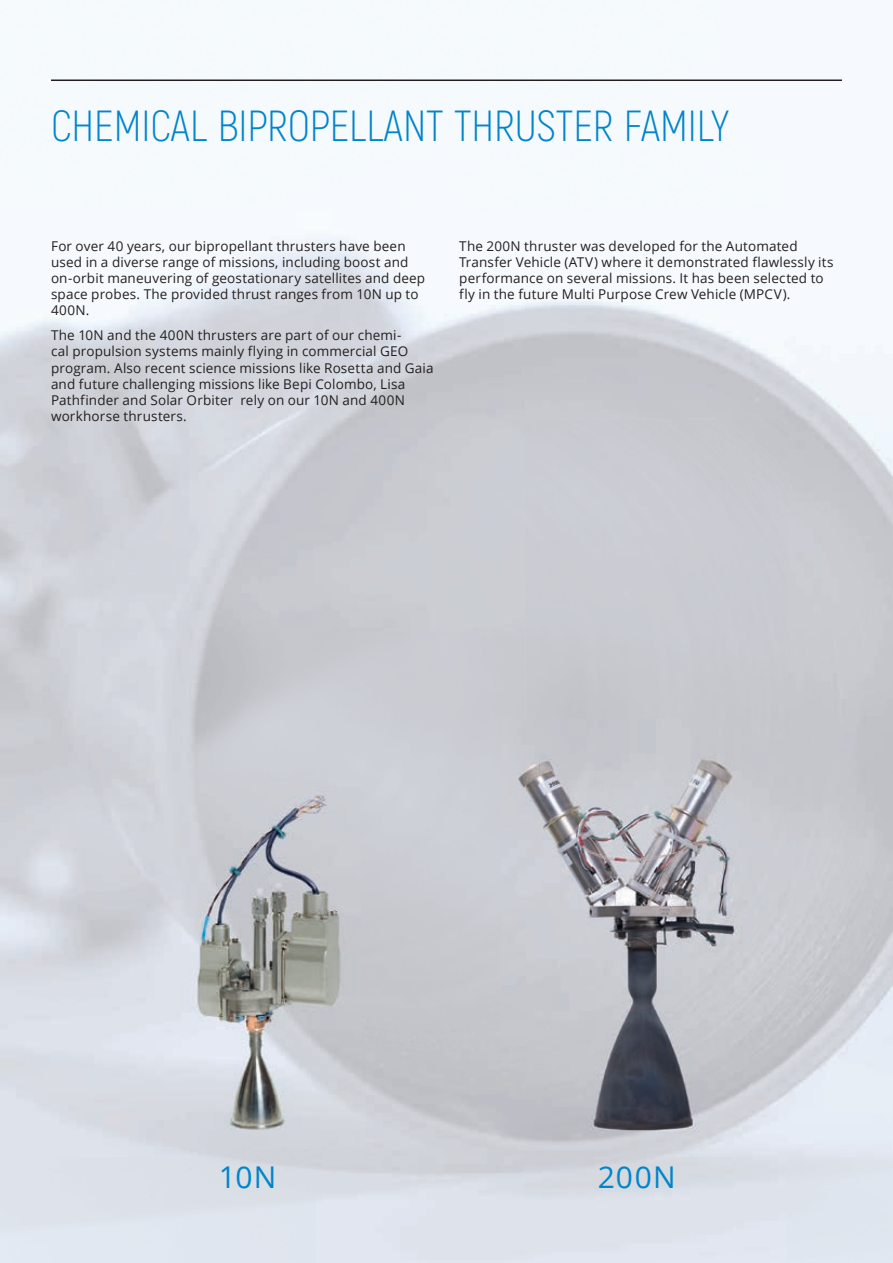
<style>
.page{position:relative;width:893px;height:1263px;background:#fff}
.page>*{position:absolute;margin:0;border:0;box-sizing:border-box;transform-origin:0 0}
.t1{font:300 43.5px "Akrobat";color:#0084ca}
.t2{font:30px "Open Sans";letter-spacing:.045em;color:#0084ca}
.t3{font:13.5px/16.2px "Open Sans";letter-spacing:.01em;color:#231f20}
</style>
<div class="page">
<img style="left:165px;top:779px;width:196px;height:369px">
<img style="left:501px;top:720px;width:247px;height:432px">
<hr style="left:51px;top:80px;width:791px;height:1px;background:#231f20">
<h1 class="t1" style="left:51px;top:100px;width:680px">CHEMICAL BIPROPELLANT THRUSTER FAMILY</h1>
<p class="t3" style="left:51px;top:237px;width:376px">For over 40 years, our bipropellant thrusters have been used in a diverse range of missions, including boost and on-orbit maneuvering of geostationary satellites and deep space probes. The provided thrust ranges from 10N up to 400N.</p>
<p class="t3" style="left:51px;top:327px;width:384px">The 10N and the 400N thrusters are part of our chemi-<br>cal propulsion systems mainly flying in commercial GEO program. Also recent science missions like Rosetta and Gaia and future challenging missions like Bepi Colombo, Lisa Pathfinder and Solar Orbiter rely on our 10N and 400N workhorse thrusters.</p>
<p class="t3" style="left:459px;top:237px;width:376px">The 200N thruster was developed for the Automated Transfer Vehicle (ATV) where it demonstrated flawlessly its performance on several missions. It has been selected to fly in the future Multi Purpose Crew Vehicle (MPCV).</p>
<h2 class="t2" style="left:219px;top:1157px;width:59px">10N</h2>
<h2 class="t2" style="left:598px;top:1157px;width:80px">200N</h2>
</div>
